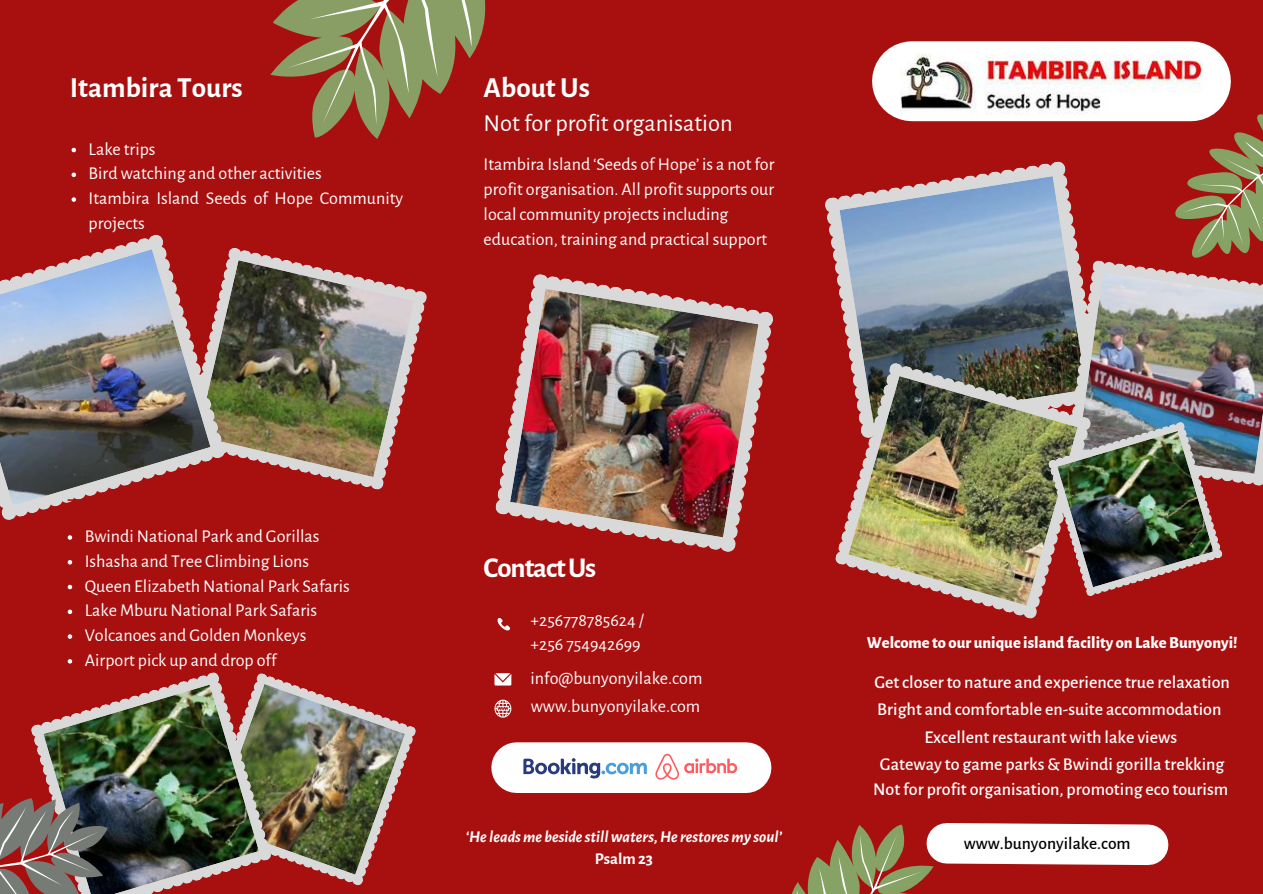
<style>
.page{position:relative;width:1263px;height:894px;background:#fff}
.page>*{position:absolute;margin:0;border:0;box-sizing:border-box;transform-origin:0 0}
.t1{font:700 29.1px "Alegreya Sans";color:#fff}
.t2{font:700 28.8px "Alegreya Sans";letter-spacing:-.035em;color:#fff}
.t3{font:24.45px "Alegreya Sans";color:#fff}
.t4{font:18px/24.8px "Alegreya Sans";color:#fff}
.t5{font:500 18px/26.7px "Alegreya Sans";color:#fff;text-align:center}
.t6{font:500 17.55px "Alegreya Sans";color:#000}
.t7{font:800 16.5px "Alegreya Sans";color:#fff}
.t8{font:italic 700 16.5px "Alegreya Sans";color:#fff}
.t9{font:700 16.5px "Alegreya Sans";color:#fff}
</style>
<div class="page">
<div style="left:0;top:0;width:1263px;height:893px;background:#a81010"></div>
<svg style="left:825px;top:163px;width:223px;height:123px"></svg>
<img style="left:839px;top:176px;width:209px;height:187px">
<svg style="left:271px;top:676px;width:145px;height:209px"></svg>
<img style="left:271px;top:683px;width:134px;height:191px">
<svg style="left:31px;top:672px;width:240px;height:190px"></svg>
<img style="left:43px;top:684px;width:216px;height:209px">
<svg style="left:271px;top:0;width:215px;height:139px;fill:#899e64"></svg>
<svg style="left:495px;top:274px;width:278px;height:278px"></svg>
<img style="left:510px;top:289px;width:248px;height:248px">
<svg style="left:497px;top:618px;width:13px;height:13px"></svg>
<svg style="left:494px;top:673px;width:17px;height:12px"></svg>
<svg style="left:741px;top:792px;width:428px;height:101px"></svg>
<svg style="left:835px;top:363px;width:213px;height:255px"></svg>
<img style="left:848px;top:376px;width:200px;height:229px">
<svg style="left:228px;top:248px;width:199px;height:241px"></svg>
<img style="left:225px;top:260px;width:189px;height:217px">
<svg style="left:0;top:235px;width:225px;height:285px"></svg>
<img style="left:0;top:249px;width:210px;height:256px">
<img style="left:0;top:762px;width:132px;height:131px">
<img style="left:1048px;top:112px;width:215px;height:484px">
<img style="left:1057px;top:431px;width:156px;height:156px">
<div style="left:517px;top:742px;width:229px;height:50px;background:#fff"></div>
<svg style="left:523px;top:758px;width:124px;height:20px"></svg>
<svg style="left:655px;top:753px;width:82px;height:26px"></svg>
<svg style="left:494px;top:699px;width:17px;height:18px"></svg>
<svg style="left:68px;top:535px;width:4px;height:4px"></svg>
<svg style="left:68px;top:560px;width:4px;height:4px"></svg>
<svg style="left:68px;top:584px;width:4px;height:5px"></svg>
<svg style="left:68px;top:609px;width:4px;height:5px"></svg>
<svg style="left:68px;top:634px;width:4px;height:4px"></svg>
<svg style="left:68px;top:659px;width:4px;height:4px"></svg>
<svg style="left:72px;top:148px;width:4px;height:4px"></svg>
<svg style="left:72px;top:172px;width:4px;height:5px"></svg>
<svg style="left:72px;top:197px;width:4px;height:5px"></svg>
<div style="left:912px;top:41px;width:279px;height:80px;background:#fff"></div>
<img style="left:900px;top:46px;width:303px;height:69px">
<h1 class="t1" style="left:70px;top:73px;width:175px">Itambira Tours</h1>
<p class="t4" style="left:89px;top:137px;width:316px">Lake trips<br>Bird watching and other activities<br>Itambira Island Seeds of Hope Community projects</p>
<h1 class="t1" style="left:484px;top:73px;width:108px">AboutUs</h1>
<h3 class="t3" style="left:484px;top:111px;width:251px">Not for profit organisation</h3>
<p class="t4" style="left:484px;top:153px;width:292px">Itambira Island ‘Seeds of Hope’ is a not for profit organisation. All profit supports our local community projects including education, training and practical support</p>
<p class="t4" style="left:85px;top:524px;width:266px">Bwindi National Park and Gorillas<br>Ishasha and Tree Climbing Lions<br>Queen Elizabeth National Park Safaris<br>Lake Mburu National Park Safaris<br>Volcanoes and Golden Monkeys<br>Airport pick up and drop off</p>
<h2 class="t2" style="left:484px;top:553px;width:114px">ContactUs</h2>
<p class="t4" style="left:531px;top:607px;width:115px">+256778785624 / +256 754942699</p>
<p class="t4" style="left:531px;top:666px;width:173px">info@bunyonyilake.com</p>
<p class="t4" style="left:531px;top:693px;width:171px">www.bunyonyilake.com</p>
<p class="t8" style="left:466px;top:828px;width:318px">‘He leadsme beside stillwaters,He restoresmy soul’</p>
<p class="t9" style="left:595px;top:850px;width:60px">Psalm 23</p>
<p class="t7" style="left:867px;top:634px;width:372px">Welcome to our unique island facility on LakeBunyonyi!</p>
<p class="t5" style="left:873px;top:669px;width:358px">Get closer to nature and experience true relaxation Bright and comfortable en-suite accommodation Excellent restaurant with lake views<br>Gateway to game parks &amp; Bwindi gorilla trekking Not for profit organisation, promoting eco tourism</p>
<p class="t6" style="left:964px;top:834px;width:168px">www.bunyonyilake.com</p>
</div>
